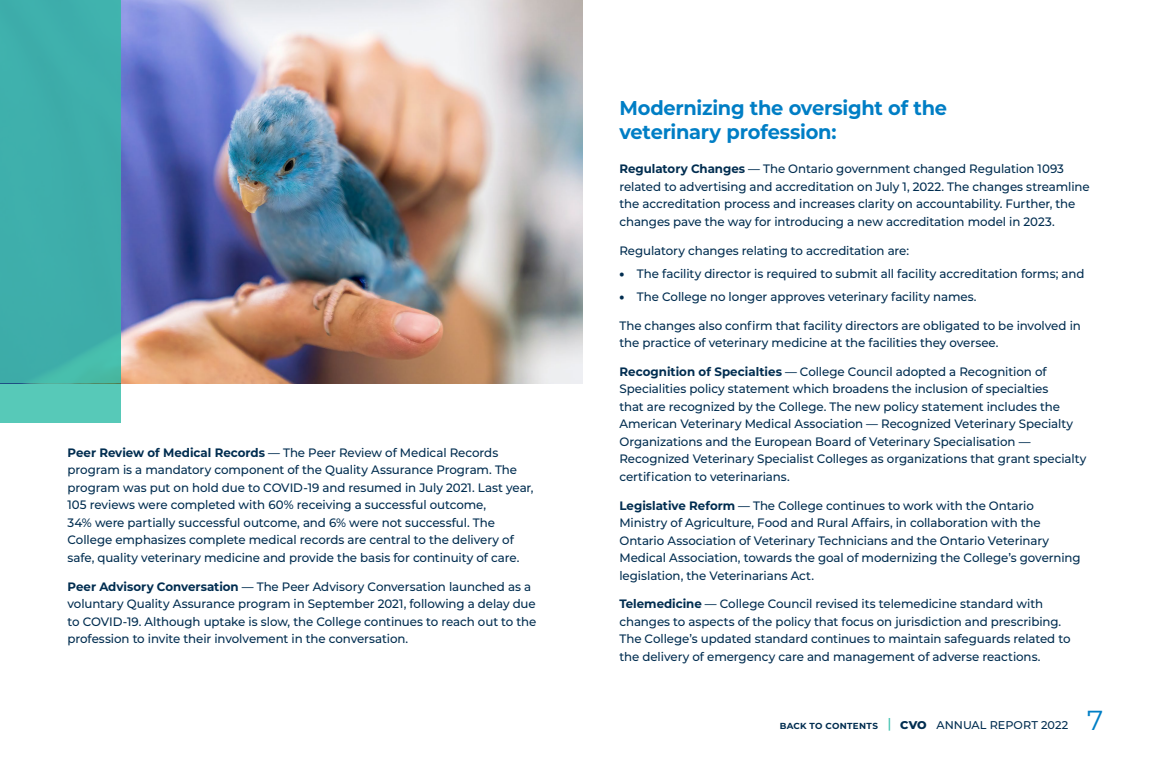
<style>
.page{position:relative;width:1170px;height:765px;background:#fff}
.page>*{position:absolute;margin:0;border:0;box-sizing:border-box;transform-origin:0 0}
.t1{font:27.5px "Montserrat";color:#007ec5}
.ToC_Blue_-_16pt{font:700 20px/24px "Montserrat";letter-spacing:-.015em;color:#007ec5}
.Body_Copy{font:500 12.25px/17.5px "Montserrat";letter-spacing:-.01em;color:#002d50}
.Body_Copy_Bullets{font:500 12.25px "Montserrat";letter-spacing:-.01em;color:#002d50}
.t2{font:500 11.25px "Montserrat";letter-spacing:.005em;color:#002d50}
.s1{font-weight:700}
.s2{font-weight:900}
.s3{font-weight:700;font-size:8.75px}
.s4{font-weight:600;font-size:13.5px;color:#45c3b1}
.s5{font-weight:800}
</style>
<div class="page">
<img style="left:121px;top:0;width:461px;height:383px">
<div style="left:0;top:0;width:121px;height:422px;background:#57c9b8"></div>
<div style="left:0;top:0;width:121px;height:383px;background:#3eaeab"></div>
<p class="Body_Copy" style="left:68px;top:443px;width:467px"><span class="s1">Peer Review of Medical Records</span> — The Peer Review of Medical Records program is a mandatory component of the Quality Assurance Program. The program was put on hold due to COVID-19 and resumed in July 2021. Last year, 105 reviews were completed with 60% receiving a successful outcome,<br>34% were partially successful outcome, and 6% were not successful. The College emphasizes complete medical records are central to the delivery of safe, quality veterinary medicine and provide the basis for continuity of care.</p>
<p class="Body_Copy" style="left:68px;top:577px;width:470px"><span class="s1">Peer Advisory Conversation</span> — The Peer Advisory Conversation launched as a voluntary Quality Assurance program in September 2021, following a delay due to COVID-19. Although uptake is slow, the College continues to reach out to the profession to invite their involvement in the conversation.</p>
<p class="ToC_Blue_-_16pt" style="left:619px;top:95px;width:329px">Modernizing the oversight of the veterinary profession:</p>
<p class="Body_Copy" style="left:619px;top:160px;width:472px"><span class="s1">Regulatory Changes</span> — The Ontario government changed Regulation 1093 related to advertising and accreditation on July 1, 2022. The changes streamline the accreditation process and increases clarity on accountability. Further, the changes pave the way for introducing a new accreditation model in 2023.</p>
<p class="Body_Copy" style="left:619px;top:241px;width:291px">Regulatory changes relating to accreditation are:</p>
<p class="Body_Copy_Bullets" style="left:619px;top:265px;width:467px"><span class="s2">•</span> The facility director is required to submit all facility accreditation forms; and</p>
<p class="Body_Copy_Bullets" style="left:619px;top:288px;width:358px"><span class="s2">•</span> The College no longer approves veterinary facility names.</p>
<p class="Body_Copy" style="left:619px;top:316px;width:463px">The changes also confirm that facility directors are obligated to be involved in the practice of veterinary medicine at the facilities they oversee.</p>
<p class="Body_Copy" style="left:619px;top:362px;width:468px"><span class="s1">Recognition of Specialties</span> — College Council adopted a Recognition of Specialities policy statement which broadens the inclusion of specialties<br>that are recognized by the College. The new policy statement includes the American Veterinary Medical Association — Recognized Veterinary Specialty Organizations and the European Board of Veterinary Specialisation — Recognized Veterinary Specialist Colleges as organizations that grant specialty certification to veterinarians.</p>
<p class="Body_Copy" style="left:619px;top:496px;width:463px"><span class="s1">Legislative Reform</span> — The College continues to work with the Ontario Ministry of Agriculture, Food and Rural Affairs, in collaboration with the Ontario Association of Veterinary Technicians and the Ontario Veterinary Medical Association, towards the goal of modernizing the College’s governing legislation, the Veterinarians Act.</p>
<p class="Body_Copy" style="left:619px;top:595px;width:453px"><span class="s1">Telemedicine</span> — College Council revised its telemedicine standard with changes to aspects of the policy that focus on jurisdiction and prescribing.<br>The College’s updated standard continues to maintain safeguards related to the delivery of emergency care and management of adverse reactions.</p>
<p class="t2" style="left:780px;top:717px;width:290px"><span class="s3">BACK TO CONTENTS</span> <span class="s4">|</span> <span class="s5">CVO</span> ANNUAL REPORT 2022</p>
<h1 class="t1" style="left:1087px;top:701px;width:18px">7</h1>
</div>
